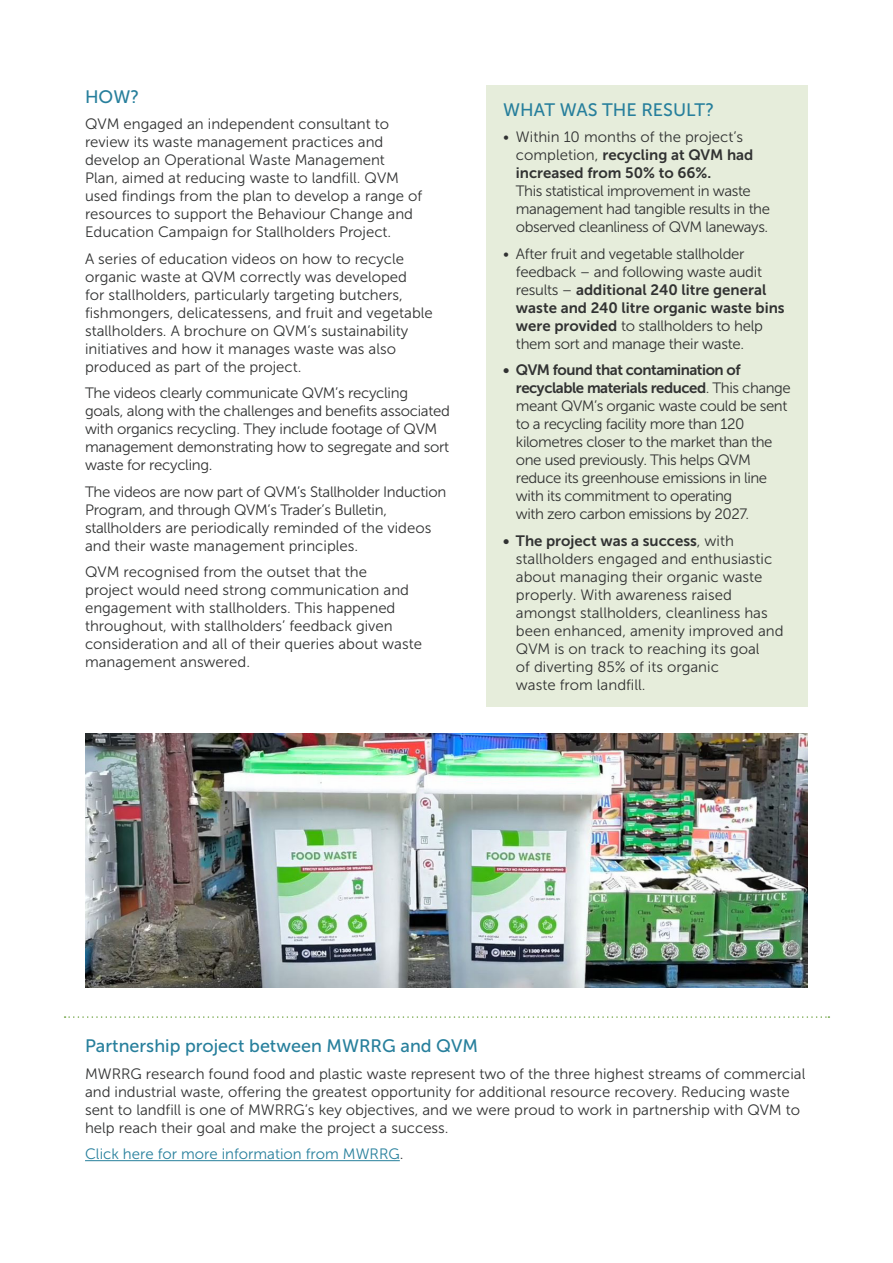
<style>
.page{position:relative;width:893px;height:1263px;background:#fff}
.page>*{position:absolute;margin:0;border:0;box-sizing:border-box;transform-origin:0 0}
.Heading_2{font:18px "Museo Sans 500";color:#277f9c}
.Body_copy{font:15px/18px "Museo Sans 300";color:#313232}
.Body_copy-2{font:15px/18px "Museo Sans 300";letter-spacing:-.02em;color:#313232}
.Body_copy-3{font:15px/18px "Museo Sans 300";letter-spacing:-.03em;color:#313232}
.Body_copy-4{font:15px "Museo Sans 300";color:#277f9c}
.s1{font-family:"Museo Sans 700"}
.s2{color:#313232}
</style>
<div class="page">
<div style="left:486px;top:85px;width:322px;height:622px;background:#e6eddb"></div>
<hr style="left:85px;top:1160px;width:315px;height:1px;background:#277f9c">
<img style="left:85px;top:733px;width:723px;height:254px">
<svg style="left:65px;top:1016px;width:764px;height:2px"></svg>
<p class="Heading_2" style="left:85px;top:87px;width:56px">HOW?</p>
<p class="Body_copy" style="left:85px;top:115px;width:339px">QVM engaged an independent consultant to review its waste management practices and develop an Operational Waste Management<br>Plan, aimed at reducing waste to landfill. QVM used findings from the plan to develop a range of resources to support the Behaviour Change and Education Campaign for Stallholders Project.</p>
<p class="Body_copy" style="left:85px;top:250px;width:349px">A series of education videos on how to recycle organic waste at QVM correctly was developed<br>for stallholders, particularly targeting butchers, fishmongers, delicatessens, and fruit and vegetable stallholders. A brochure on QVM’s sustainability initiatives and how it manages waste was also produced as part of the project.</p>
<p class="Body_copy-2" style="left:85px;top:384px;width:366px">The videos clearly communicate QVM’s recycling goals, along with the challenges and benefits associated with organics recycling. They include footage of QVM management demonstrating how to segregate and sort waste for recycling.</p>
<p class="Body_copy-2" style="left:85px;top:483px;width:363px">The videos are now part of QVM’s Stallholder Induction Program, and through QVM’s Trader’s Bulletin, stallholders are periodically reminded of the videos and their waste management principles.</p>
<p class="Body_copy" style="left:85px;top:563px;width:338px">QVM recognised from the outset that the<br>project would need strong communication and engagement with stallholders. This happened throughout, with stallholders’ feedback given consideration and all of their queries about waste management answered.</p>
<p class="Heading_2" style="left:503px;top:99px;width:213px">WHAT WAS THE RESULT?</p>
<p class="Body_copy-3" style="left:516px;top:128px;width:256px;text-indent:-13px">• Within 10 months of the project’s completion, <span class="s1">recycling at QVM had increased from 50% to 66%.<br></span>This statistical improvement in waste management had tangible results in the observed cleanliness of QVM laneways.</p>
<p class="Body_copy-2" style="left:516px;top:245px;width:270px;text-indent:-13px">• After fruit and vegetable stallholder feedback – and following waste audit results – <span class="s1">additional 240 litre general waste and 240 litre organic waste bins were provided</span> to stallholders to help them sort and manage their waste.</p>
<p class="Body_copy-3" style="left:516px;top:361px;width:276px;text-indent:-13px"><span class="s1">• QVM found that contamination of recyclable materials reduced</span>. This change meant QVM’s organic waste could be sent to a recycling facility more than 120 kilometres closer to the market than the one used previously. This helps QVM reduce its greenhouse emissions in line with its commitment to operating<br>with zero carbon emissions by 2027.</p>
<p class="Body_copy" style="left:516px;top:532px;width:269px;text-indent:-13px"><span class="s1">• The project was a success</span>, with stallholders engaged and enthusiastic about managing their organic waste properly. With awareness raised amongst stallholders, cleanliness has been enhanced, amenity improved and QVM is on track to reaching its goal<br>of diverting 85% of its organic<br>waste from landfill.</p>
<p class="Heading_2" style="left:85px;top:1036px;width:394px">Partnership project between MWRRG and QVM</p>
<p class="Body_copy" style="left:85px;top:1064px;width:722px">MWRRG research found food and plastic waste represent two of the three highest streams of commercial and industrial waste, offering the greatest opportunity for additional resource recovery. Reducing waste sent to landfill is one of MWRRG’s key objectives, and we were proud to work in partnership with QVM to help reach their goal and make the project a success.</p>
<p class="Body_copy-4" style="left:85px;top:1146px;width:320px">Click here for more information from MWRRG<span class="s2">.</span></p>
</div>
